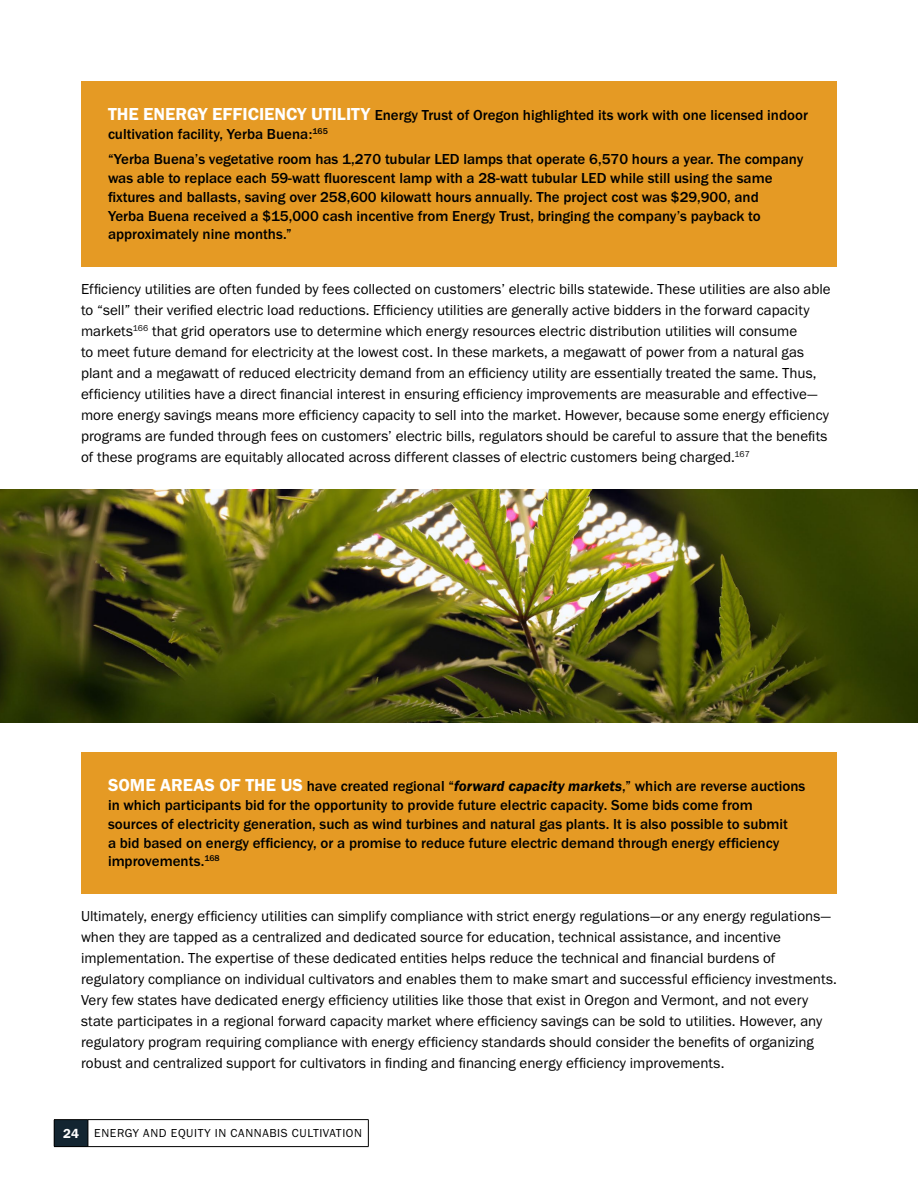
<style>
.page{position:relative;width:918px;height:1188px;background:#fff}
.page>*{position:absolute;margin:0;border:0;box-sizing:border-box;transform-origin:0 0}
.t1{font:15px/21px "Franklin Gothic URW Boo";color:#000}
.callout_text{font:500 15px/18.8px "Franklin Gothic URW";color:#000}
.t2{font:12px "Franklin Gothic URW Boo";letter-spacing:.05em;color:#000}
.s1{font-family:"Franklin Gothic URW Dem";font-weight:400;font-size:18px;color:#fff}
.s2{font-family:"Franklin Gothic URW Dem Ita";font-weight:400}
.s3{font-family:"Franklin Gothic URW Dem";font-size:13.5px;color:#fff}
</style>
<div class="page">
<div style="left:54px;top:1120px;width:34px;height:27px;background:#132531"></div>
<hr style="left:54px;top:1119px;width:34px;height:1px;background:#000">
<svg style="left:54px;top:1120px;width:1px;height:26px"></svg>
<hr style="left:88px;top:1119px;width:281px;height:1px;background:#000">
<svg style="left:88px;top:1120px;width:1px;height:26px"></svg>
<svg style="left:368px;top:1120px;width:1px;height:26px"></svg>
<hr style="left:54px;top:1146px;width:34px;height:1px;background:#000">
<hr style="left:88px;top:1146px;width:281px;height:1px;background:#000">
<div style="left:81px;top:81px;width:756px;height:185px;background:#e59a24"></div>
<div style="left:81px;top:752px;width:756px;height:141px;background:#e59a24"></div>
<img style="left:0;top:489px;width:918px;height:234px">
<p class="callout_text" style="left:108px;top:105px;width:701px"><span class="s1">THE ENERGY EFFICIENCY UTILITY</span> Energy Trust of Oregon highlighted its work with one licensed indoor cultivation facility, Yerba Buena:<sup>165</sup></p>
<p class="callout_text" style="left:108px;top:150px;width:697px">“Yerba Buena’s vegetative room has 1,270 tubular LED lamps that operate 6,570 hours a year. The company was able to replace each 59-watt fluorescent lamp with a 28-watt tubular LED while still using the same fixtures and ballasts, saving over 258,600 kilowatt hours annually. The project cost was $29,900, and<br>Yerba Buena received a $15,000 cash incentive from Energy Trust, bringing the company’s payback to approximately nine months.”</p>
<p class="t1" style="left:81px;top:278px;width:751px">Efficiency utilities are often funded by fees collected on customers’ electric bills statewide. These utilities are also able to “sell” their verified electric load reductions. Efficiency utilities are generally active bidders in the forward capacity markets<sup>166</sup> that grid operators use to determine which energy resources electric distribution utilities will consume<br>to meet future demand for electricity at the lowest cost. In these markets, a megawatt of power from a natural gas plant and a megawatt of reduced electricity demand from an efficiency utility are essentially treated the same. Thus, efficiency utilities have a direct financial interest in ensuring efficiency improvements are measurable and effective— more energy savings means more efficiency capacity to sell into the market. However, because some energy efficiency programs are funded through fees on customers’ electric bills, regulators should be careful to assure that the benefits of these programs are equitably allocated across different classes of electric customers being charged.<sup>167</sup></p>
<p class="callout_text" style="left:108px;top:777px;width:699px"><span class="s1">SOME AREAS OF THE US</span> have created regional “<span class="s2">forward capacity markets</span>,” which are reverse auctions in which participants bid for the opportunity to provide future electric capacity. Some bids come from sources of electricity generation, such as wind turbines and natural gas plants. It is also possible to submit<br>a bid based on energy efficiency, or a promise to reduce future electric demand through energy efficiency improvements.<sup>168</sup></p>
<p class="t1" style="left:81px;top:905px;width:757px">Ultimately, energy efficiency utilities can simplify compliance with strict energy regulations—or any energy regulations— when they are tapped as a centralized and dedicated source for education, technical assistance, and incentive implementation. The expertise of these dedicated entities helps reduce the technical and financial burdens of regulatory compliance on individual cultivators and enables them to make smart and successful efficiency investments.<br>Very few states have dedicated energy efficiency utilities like those that exist in Oregon and Vermont, and not every state participates in a regional forward capacity market where efficiency savings can be sold to utilities. However, any regulatory program requiring compliance with energy efficiency standards should consider the benefits of organizing robust and centralized support for cultivators in finding and financing energy efficiency improvements.</p>
<p class="t2" style="left:63px;top:1126px;width:300px"><span class="s3">24</span> ENERGY AND EQUITY IN CANNABIS CULTIVATION</p>
</div>
